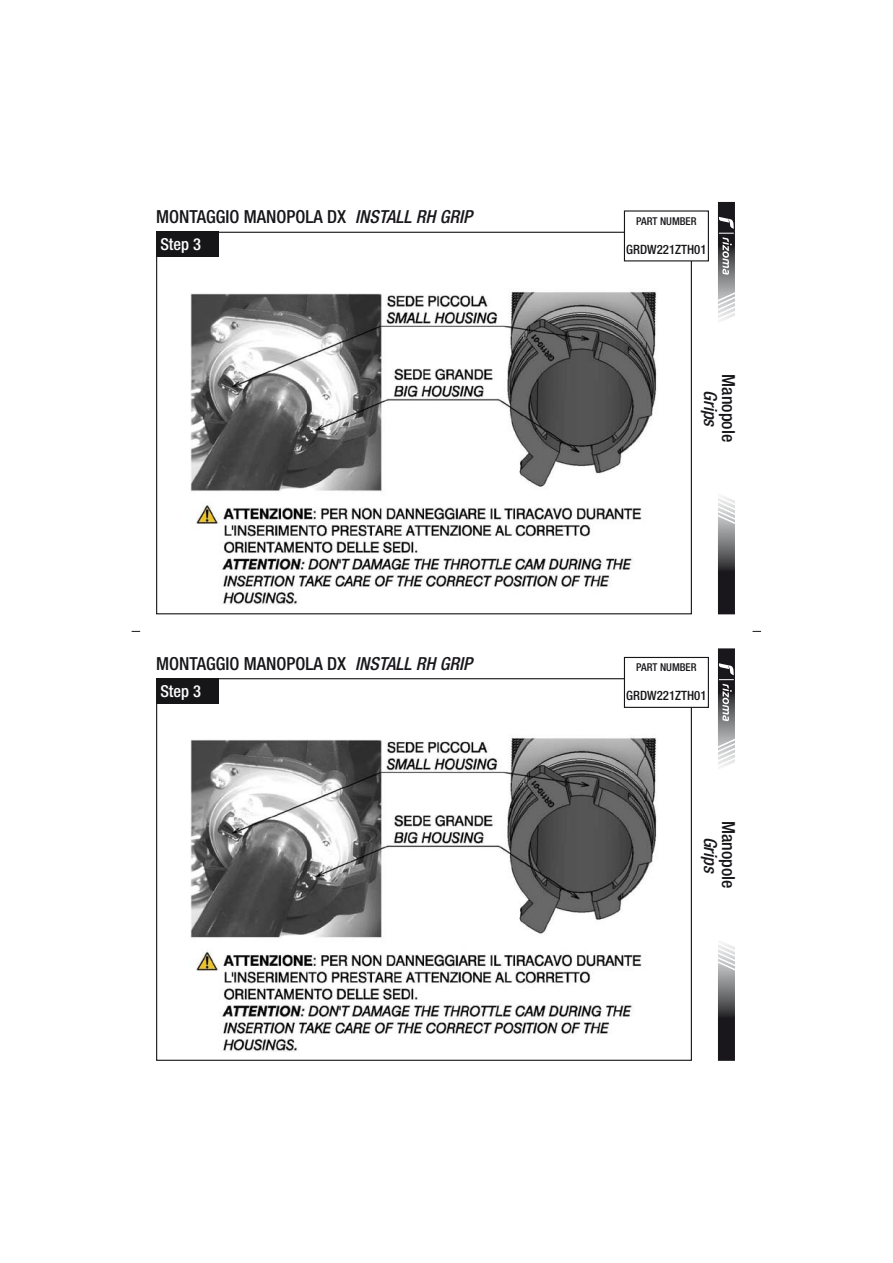
<style>
.page{position:relative;width:893px;height:1263px;background:#fff}
.page>*{position:absolute;margin:0;border:0;box-sizing:border-box;transform-origin:0 0}
.t1{font:500 condensed 18px "Helvetica Neue LT Std";color:#161619}
.t2{font:italic 500 condensed 18px "Helvetica Neue LT Std";color:#19171b}
.t3{font:500 condensed 16.5px "Helvetica Neue LT Std";color:#fff}
.t4{font:500 condensed 12.9px "Helvetica Neue LT Std";color:#161619}
.t5{font:500 condensed 10.8px "Helvetica Neue LT Std";color:#161619}
.s1{font-style:italic;color:#19171b}
</style>
<div class="page">
<img style="left:191px;top:236px;width:466px;height:369px">
<div style="left:156px;top:232px;width:62px;height:25px;background:#161619"></div>
<svg style="left:718px;top:496px;width:17px;height:118px;background:#6a6a6c"></svg>
<svg style="left:718px;top:202px;width:17px;height:119px;background:#7d7d7f"></svg>
<div style="left:624px;top:211px;width:84px;height:50px;background:#fff"></div>
<div style="left:624px;top:210px;width:85px;height:51px;border:1px solid #161619"></div>
<img style="left:191px;top:683px;width:466px;height:369px">
<div style="left:156px;top:678px;width:62px;height:26px;background:#161619"></div>
<svg style="left:718px;top:942px;width:17px;height:119px;background:#6b6a6d"></svg>
<svg style="left:718px;top:648px;width:17px;height:120px;background:#7e7e80"></svg>
<div style="left:624px;top:657px;width:84px;height:50px;background:#fff"></div>
<div style="left:624px;top:657px;width:85px;height:51px;border:1px solid #161619"></div>
<p class="t1" style="left:156px;top:210px;width:318px">MONTAGGIO MANOPOLA DX <span class="s1">INSTALL RH GRIP</span></p>
<p class="t3" style="left:160px;top:239px;width:42px">Step 3</p>
<p class="t4" style="left:626px;top:244px;width:82px">GRDW221ZTH01</p>
<p class="t5" style="left:636px;top:217px;width:62px">PART NUMBER</p>
<p class="t1" style="left:735px;top:374px;width:69px;rotate:90deg">Manopole</p>
<p class="t2" style="left:717px;top:390px;width:38px;rotate:90deg">Grips</p>
<p class="t1" style="left:156px;top:657px;width:318px">MONTAGGIO MANOPOLA DX <span class="s1">INSTALL RH GRIP</span></p>
<p class="t3" style="left:160px;top:685px;width:42px">Step 3</p>
<p class="t4" style="left:626px;top:691px;width:82px">GRDW221ZTH01</p>
<p class="t5" style="left:636px;top:663px;width:62px">PART NUMBER</p>
<p class="t1" style="left:735px;top:821px;width:69px;rotate:90deg">Manopole</p>
<p class="t2" style="left:717px;top:837px;width:38px;rotate:90deg">Grips</p>
</div>
